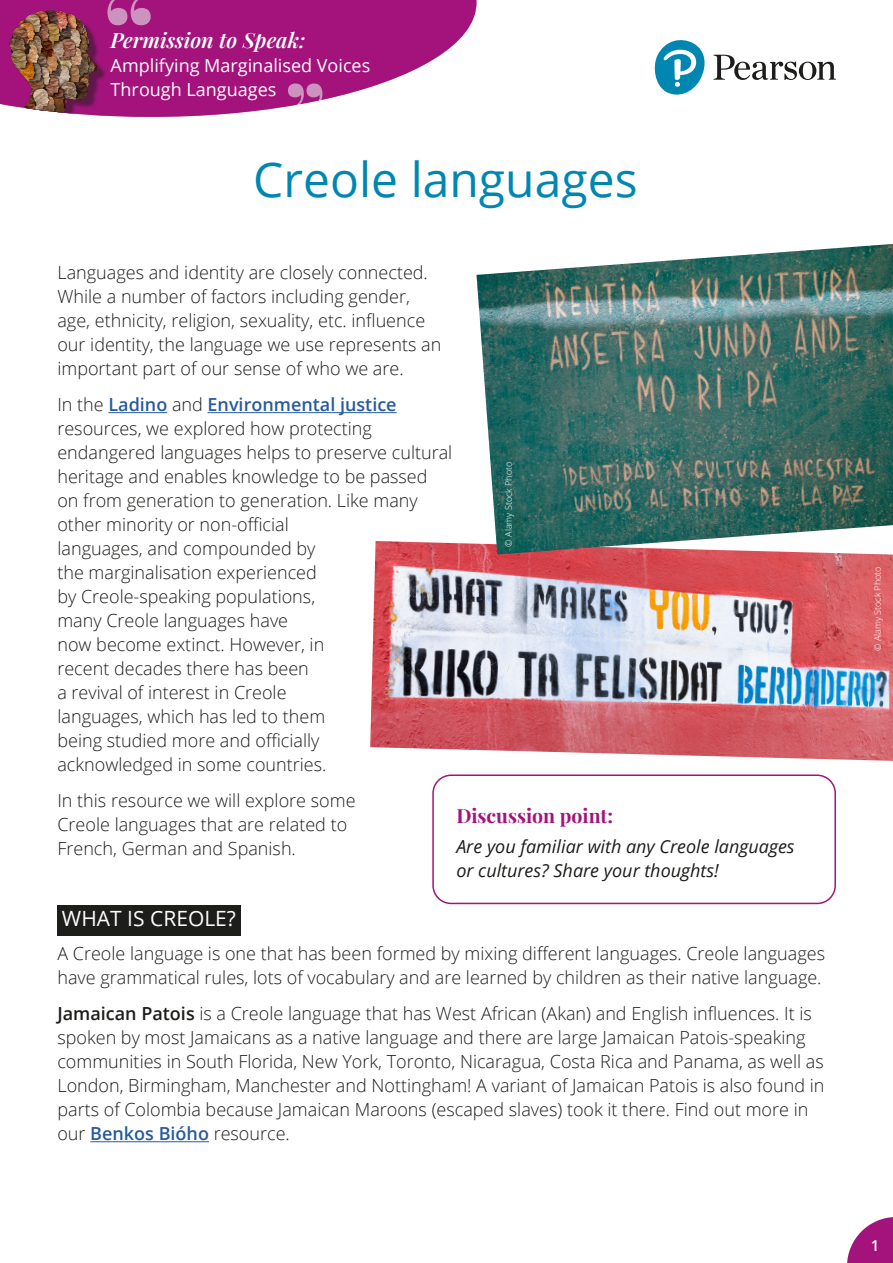
<style>
.page{position:relative;width:893px;height:1263px;background:#fff}
.page>*{position:absolute;margin:0;border:0;box-sizing:border-box;transform-origin:0 0}
.t1{font:48px "Open Sans";color:#0087b1}
.t2{font:italic 600 21px "Playfair Display";color:#fff}
.t3{font:21px "Open Sans";color:#fff}
.t4{font:700 19.5px "Playfair Display";color:#a3137b}
.t5{font:300 18px/24px "Open Sans";color:#1d1d1b}
.t6{font:italic 18px/24px "Open Sans";color:#1d1d1b}
.t7{font:18px/24px "Open Sans";color:#fff}
.t8{font:600 15px "Open Sans";color:#fff}
.t9{font:300 9px "Open Sans";color:#fff}
.s1{font-weight:600;color:#275b9b}
.s2{font-weight:600}
</style>
<div class="page">
<svg style="left:654px;top:40px;width:182px;height:55px"></svg>
<svg style="left:0;top:0;width:476px;height:117px;fill:#a3137b"></svg>
<div style="left:13px;top:13px;width:93px;height:104px;background:#1d1d1b;opacity:.5"></div>
<svg style="left:107px;top:0;width:44px;height:25px"></svg>
<svg style="left:847px;top:1217px;width:46px;height:46px"></svg>
<hr style="left:108px;top:412px;width:59px;height:1px;background:#275b9b">
<hr style="left:208px;top:412px;width:189px;height:1px;background:#275b9b">
<div style="left:57px;top:905px;width:183px;height:30px;background:#1d1d1b"></div>
<hr style="left:90px;top:1141px;width:119px;height:1px;background:#275b9b">
<img style="left:370px;top:541px;width:523px;height:220px">
<img style="left:476px;top:244px;width:417px;height:310px">
<div style="left:432px;top:774px;width:404px;height:130px;border:2px solid #a3137b;border-radius:18px"></div>
<p class="t2" style="left:111px;top:24px;width:196px">Permission to Speak:</p>
<p class="t7" style="left:111px;top:53px;width:261px">Amplifying Marginalised Voices<br>Through Languages</p>
<h1 class="t1" style="left:253px;top:147px;width:386px">Creole languages</h1>
<p class="t5" style="left:57px;top:260px;width:385px">Languages and identity are closely connected.<br>While a number of factors including gender, age, ethnicity, religion, sexuality, etc. influence our identity, the language we use represents an important part of our sense of who we are.</p>
<p class="t5" style="left:57px;top:392px;width:396px">In the <span class="s1">Ladino</span> and <span class="s1">Environmental justice </span>resources, we explored how protecting endangered languages helps to preserve cultural heritage and enables knowledge to be passed on from generation to generation. Like many other minority or non-official<br>languages, and compounded by<br>the marginalisation experienced<br>by Creole-speaking populations,<br>many Creole languages have<br>now become extinct. However, in<br>recent decades there has been<br>a revival of interest in Creole<br>languages, which has led to them<br>being studied more and officially<br>acknowledged in some countries.</p>
<p class="t5" style="left:57px;top:788px;width:300px">In this resource we will explore some<br>Creole languages that are related to<br>French, German and Spanish.</p>
<p class="t9" style="left:502px;top:546px;width:86px;rotate:-90deg">© Alamy Stock Photo</p>
<p class="t4" style="left:456px;top:800px;width:158px">Discussion point:</p>
<p class="t6" style="left:456px;top:834px;width:340px">Are you familiar with any Creole languages or cultures? Share your thoughts!</p>
<p class="t3" style="left:62px;top:904px;width:176px">WHAT IS CREOLE?</p>
<p class="t5" style="left:57px;top:941px;width:769px">A Creole language is one that has been formed by mixing different languages. Creole languages have grammatical rules, lots of vocabulary and are learned by children as their native language.</p>
<p class="t5" style="left:57px;top:1001px;width:768px"><span class="s2">Jamaican Patois</span> is a Creole language that has West African (Akan) and English influences. It is spoken by most Jamaicans as a native language and there are large Jamaican Patois-speaking communities in South Florida, New York, Toronto, Nicaragua, Costa Rica and Panama, as well as London, Birmingham, Manchester and Nottingham! A variant of Jamaican Patois is also found in parts of Colombia because Jamaican Maroons (escaped slaves) took it there. Find out more in our <span class="s1">Benkos Bióho</span> resource.</p>
<p class="t9" style="left:871px;top:651px;width:86px;rotate:-90deg">© Alamy Stock Photo</p>
<p class="t8" style="left:871px;top:1235px;width:10px">1</p>
</div>
